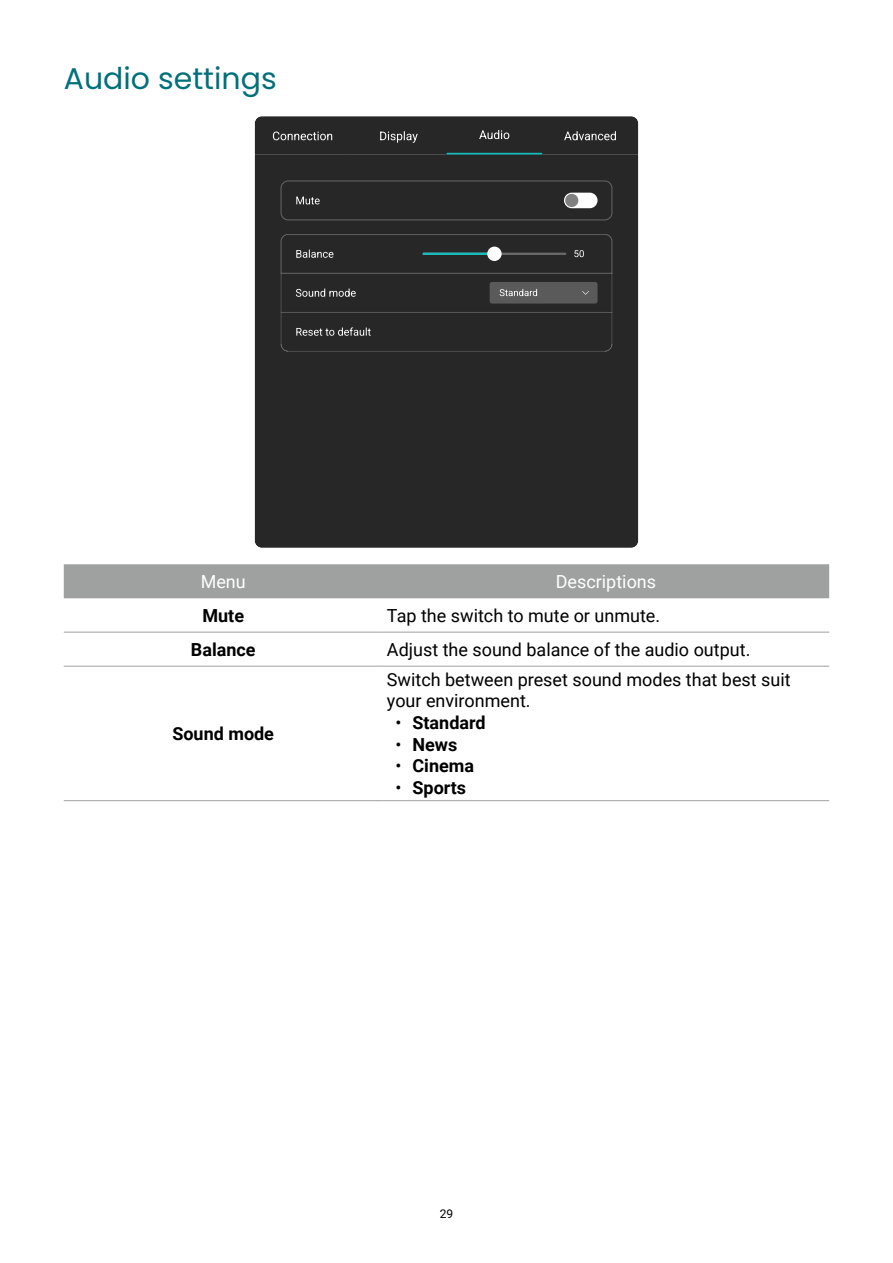
<style>
.page{position:relative;width:893px;height:1263px;background:#fff}
.page>*{position:absolute;margin:0;border:0;box-sizing:border-box;transform-origin:0 0}
.t1{font:30px "Poppins";color:#00707a}
.t2{font:18px/21.6px "Roboto";color:#000}
.t3{font:700 18px "Roboto";color:#000}
.t4{font:18px "Roboto";color:#fff}
.t5{font:12px "Roboto";color:#000}
.s1{font-weight:400}
</style>
<div class="page">
<div style="left:255px;top:116px;width:383px;height:432px;background:#272727;border-radius:7px"></div>
<svg style="left:273px;top:132px;width:59px;height:8px"></svg>
<svg style="left:380px;top:131px;width:38px;height:12px"></svg>
<svg style="left:255px;top:154px;width:191px;height:1px"></svg>
<svg style="left:479px;top:130px;width:30px;height:9px"></svg>
<hr style="left:446px;top:153px;width:96px;height:2px;background:#19baba">
<svg style="left:564px;top:131px;width:52px;height:9px"></svg>
<svg style="left:542px;top:154px;width:96px;height:1px"></svg>
<svg style="left:296px;top:197px;width:24px;height:7px"></svg>
<div style="left:564px;top:193px;width:34px;height:15px;background:#fff;border-radius:8px"></div>
<svg style="left:565px;top:194px;width:13px;height:13px"></svg>
<div style="left:281px;top:181px;width:331px;height:39px;border:1px solid #fff;border-radius:7px"></div>
<svg style="left:281px;top:234px;width:331px;height:40px"></svg>
<svg style="left:296px;top:289px;width:60px;height:8px"></svg>
<div style="left:490px;top:282px;width:108px;height:22px;background:#5a5a5a;border-radius:2px"></div>
<svg style="left:500px;top:289px;width:37px;height:7px"></svg>
<svg style="left:582px;top:291px;width:7px;height:4px"></svg>
<hr style="left:281px;top:273px;width:1px;height:39px;background:#fff">
<hr style="left:612px;top:273px;width:1px;height:39px;background:#fff">
<svg style="left:281px;top:312px;width:332px;height:39px"></svg>
<div style="left:64px;top:564px;width:765px;height:34px;background:#9fa0a0"></div>
<hr style="left:64px;top:632px;width:319px;height:1px;background:#9fa0a0">
<hr style="left:383px;top:632px;width:446px;height:1px;background:#9fa0a0">
<hr style="left:64px;top:666px;width:319px;height:1px;background:#9fa0a0">
<hr style="left:383px;top:666px;width:446px;height:1px;background:#9fa0a0">
<hr style="left:64px;top:800px;width:319px;height:1px;background:#9fa0a0">
<hr style="left:383px;top:800px;width:446px;height:1px;background:#9fa0a0">
<h1 class="t1" style="left:64px;top:61px;width:214px">Audio settings</h1>
<p class="t4" style="left:201px;top:569px;width:47px">Menu</p>
<p class="t4" style="left:556px;top:569px;width:102px">Descriptions</p>
<p class="t3" style="left:202px;top:602px;width:43px">Mute</p>
<p class="t2" style="left:387px;top:604px;width:275px">Tap the switch to mute or unmute.</p>
<p class="t3" style="left:191px;top:636px;width:66px">Balance</p>
<p class="t2" style="left:387px;top:638px;width:365px">Adjust the sound balance of the audio output.</p>
<p class="t3" style="left:172px;top:721px;width:103px">Sound mode</p>
<p class="t2" style="left:387px;top:668px;width:405px">Switch between preset sound modes that best suit your environment.</p>
<p class="t3" style="left:395px;top:710px;width:92px"><span class="s1">•</span> Standard</p>
<p class="t3" style="left:395px;top:732px;width:63px"><span class="s1">•</span> News</p>
<p class="t3" style="left:395px;top:753px;width:80px"><span class="s1">•</span> Cinema</p>
<p class="t3" style="left:395px;top:775px;width:72px"><span class="s1">•</span> Sports</p>
<p class="t5" style="left:440px;top:1205px;width:15px">29</p>
</div>
